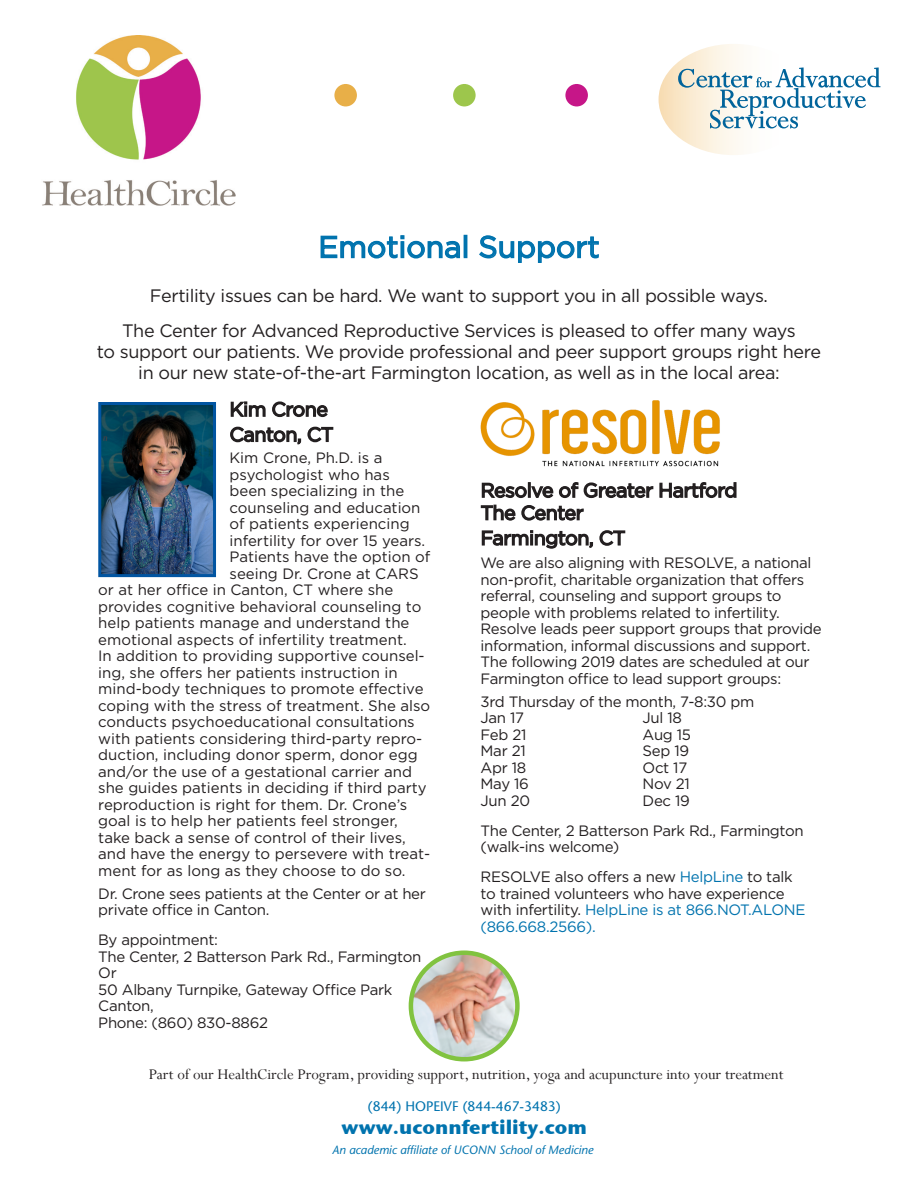
<style>
.page{position:relative;width:918px;height:1188px;background:#fff}
.page>*{position:absolute;margin:0;border:0;box-sizing:border-box;transform-origin:0 0}
.t1{font:30px "Gotham";color:#0073ae}
.t2{font:700 19.5px "Stone Sans ITC";color:#0073ae}
.Headline{font:18px/21px "Gotham";letter-spacing:-.02em;color:#231f20;text-align:center}
.t3{font:16.5px "Perpetua";color:#231f20}
.Body_text{font:15px "Gotham";color:#231f20}
.Headline-2{font:15px/16.5px "Gotham";letter-spacing:-.02em;color:#231f20}
.t4{font:13.8px "Stone Sans";color:#0073ae}
.t5{font:italic 12px "Stone Sans";color:#0073ae}
.s1{color:#0073ae}
</style>
<div class="page">
<img style="left:411px;top:953px;width:106px;height:106px;border-radius:53px">
<div style="left:409px;top:950px;width:111px;height:111px;border:4px solid #81c340;border-radius:50%"></div>
<img style="left:42px;top:35px;width:194px;height:171px">
<svg style="left:659px;top:44px;width:221px;height:111px"></svg>
<div style="left:334px;top:84px;width:23px;height:22px;background:#e8af48;border-radius:50%"></div>
<div style="left:453px;top:84px;width:23px;height:22px;background:#9dc64c;border-radius:50%"></div>
<div style="left:565px;top:84px;width:23px;height:22px;background:#c61688;border-radius:50%"></div>
<svg style="left:320px;top:235px;width:140px;height:24px"></svg>
<div style="left:464px;top:235px;width:3px;height:23px;border:2px solid #0073ae"></div>
<svg style="left:479px;top:235px;width:120px;height:28px"></svg>
<svg style="left:480px;top:482px;width:257px;height:39px"></svg>
<svg style="left:481px;top:530px;width:145px;height:19px"></svg>
<svg style="left:230px;top:401px;width:98px;height:17px"></svg>
<svg style="left:230px;top:426px;width:104px;height:19px"></svg>
<img style="left:481px;top:400px;width:239px;height:67px">
<img style="left:102px;top:406px;width:110px;height:167px">
<div style="left:98px;top:402px;width:118px;height:175px;border:3px solid #0155a2"></div>
<p class="t1" style="left:318px;top:230px;width:283px">Emotional Support</p>
<p class="Headline" style="left:150px;top:286px;width:620px">Fertility issues can be hard. We want to support you in all possible ways.</p>
<p class="Headline" style="left:97px;top:320px;width:726px">The Center for Advanced Reproductive Services is pleased to offer many ways<br>to support our patients. We provide professional and peer support groups right here in our new state-of-the-art Farmington location, as well as in the local area:</p>
<p class="Body_text" style="left:230px;top:450px;width:154px">Kim Crone, Ph.D. is a</p>
<p class="Body_text" style="left:230px;top:466px;width:162px">psychologist who has</p>
<p class="Body_text" style="left:230px;top:483px;width:176px">been specializing in the</p>
<p class="Body_text" style="left:230px;top:499px;width:193px">counseling and education</p>
<p class="Body_text" style="left:230px;top:516px;width:182px">of patients experiencing</p>
<p class="Body_text" style="left:230px;top:532px;width:197px">infertility for over 15 years.</p>
<p class="Body_text" style="left:230px;top:549px;width:202px">Patients have the option of</p>
<p class="Body_text" style="left:230px;top:565px;width:191px">seeing Dr. Crone at CARS</p>
<p class="Body_text" style="left:98px;top:582px;width:297px">or at her office in Canton, CT where she</p>
<p class="Body_text" style="left:98px;top:598px;width:325px">provides cognitive behavioral counseling to</p>
<p class="Body_text" style="left:98px;top:615px;width:313px">help patients manage and understand the</p>
<p class="Body_text" style="left:98px;top:631px;width:310px">emotional aspects of infertility treatment.</p>
<p class="Body_text" style="left:98px;top:648px;width:328px">In addition to providing supportive counsel-</p>
<p class="Body_text" style="left:98px;top:664px;width:301px">ing, she offers her patients instruction in</p>
<p class="Body_text" style="left:98px;top:681px;width:327px">mind-body techniques to promote effective</p>
<p class="Body_text" style="left:98px;top:697px;width:333px">coping with the stress of treatment. She also</p>
<p class="Body_text" style="left:98px;top:714px;width:318px">conducts psychoeducational consultations</p>
<p class="Body_text" style="left:98px;top:730px;width:325px">with patients considering third-party repro-</p>
<p class="Body_text" style="left:98px;top:747px;width:321px">duction, including donor sperm, donor egg</p>
<p class="Body_text" style="left:98px;top:763px;width:315px">and/or the use of a gestational carrier and</p>
<p class="Body_text" style="left:98px;top:780px;width:330px">she guides patients in deciding if third party</p>
<p class="Body_text" style="left:98px;top:796px;width:311px">reproduction is right for them. Dr. Crone’s</p>
<p class="Body_text" style="left:98px;top:813px;width:301px">goal is to help her patients feel stronger,</p>
<p class="Body_text" style="left:98px;top:829px;width:309px">take back a sense of control of their lives,</p>
<p class="Body_text" style="left:98px;top:846px;width:333px">and have the energy to persevere with treat-</p>
<p class="Body_text" style="left:98px;top:862px;width:309px">ment for as long as they choose to do so.</p>
<p class="Headline-2" style="left:98px;top:885px;width:329px">Dr. Crone sees patients at the Center or at her private office in Canton.</p>
<p class="Headline-2" style="left:98px;top:932px;width:121px">By appointment:</p>
<p class="Headline-2" style="left:98px;top:948px;width:325px">The Center, 2 Batterson Park Rd., Farmington<br>Or</p>
<p class="Headline-2" style="left:98px;top:981px;width:296px">50 Albany Turnpike, Gateway Office Park<br>Canton,</p>
<p class="Headline-2" style="left:98px;top:1014px;width:171px">Phone: (860) 830-8862</p>
<p class="Headline-2" style="left:481px;top:554px;width:343px">We are also aligning with RESOLVE, a national non-profit, charitable organization that offers referral, counseling and support groups to people with problems related to infertility.<br>Resolve leads peer support groups that provide information, informal discussions and support.<br>The following 2019 dates are scheduled at our Farmington office to lead support groups:</p>
<p class="Headline-2" style="left:481px;top:693px;width:275px">3rd Thursday of the month, 7-8:30 pm</p>
<p class="Headline-2" style="left:481px;top:710px;width:45px">Jan 17</p>
<p class="Headline-2" style="left:643px;top:710px;width:41px">Jul 18</p>
<p class="Headline-2" style="left:481px;top:726px;width:47px">Feb 21</p>
<p class="Headline-2" style="left:643px;top:726px;width:50px">Aug 15</p>
<p class="Headline-2" style="left:481px;top:743px;width:47px">Mar 21</p>
<p class="Headline-2" style="left:643px;top:743px;width:48px">Sep 19</p>
<p class="Headline-2" style="left:481px;top:759px;width:47px">Apr 18</p>
<p class="Headline-2" style="left:643px;top:759px;width:46px">Oct 17</p>
<p class="Headline-2" style="left:481px;top:776px;width:50px">May 16</p>
<p class="Headline-2" style="left:643px;top:776px;width:49px">Nov 21</p>
<p class="Headline-2" style="left:481px;top:792px;width:51px">Jun 20</p>
<p class="Headline-2" style="left:643px;top:792px;width:49px">Dec 19</p>
<p class="Headline-2" style="left:481px;top:822px;width:325px">The Center, 2 Batterson Park Rd., Farmington (walk-ins welcome)</p>
<p class="Headline-2" style="left:481px;top:869px;width:326px">RESOLVE also offers a new <span class="s1">HelpLine</span> to talk to trained volunteers who have experience with infertility. <span class="s1">HelpLine is at 866.NOT.ALONE (866.668.2566).</span></p>
<p class="t3" style="left:149px;top:1064px;width:636px">Part of our HealthCircle Program, providing support, nutrition, yoga and acupuncture into your treatment</p>
<p class="t4" style="left:368px;top:1097px;width:194px">(844) HOPEIVF (844-467-3483)</p>
<p class="t2" style="left:342px;top:1110px;width:247px">www.uconnfertility.com</p>
<p class="t5" style="left:332px;top:1143px;width:263px">An academic affiliate of UCONN School of Medicine</p>
</div>
